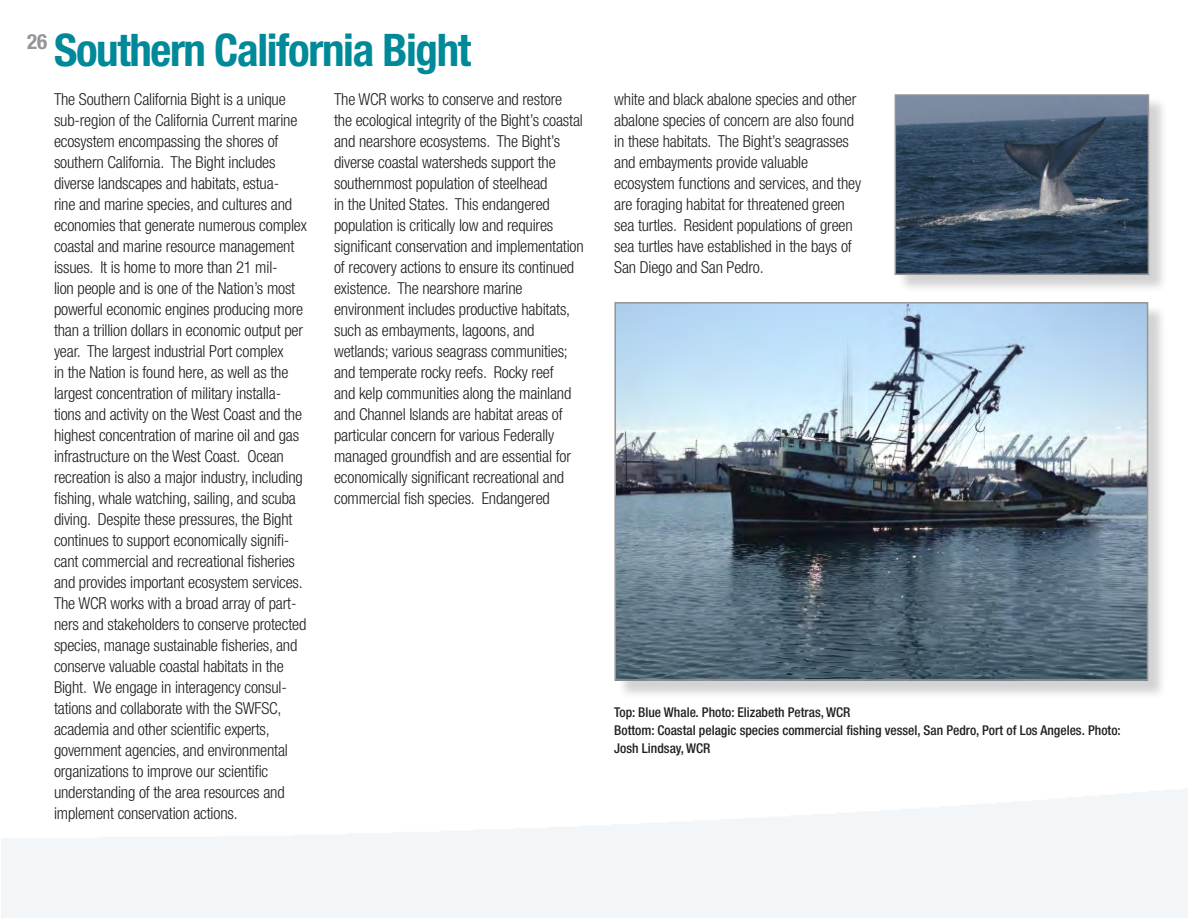
<style>
.page{position:relative;width:1188px;height:918px;background:#fff}
.page>*{position:absolute;margin:0;border:0;box-sizing:border-box;transform-origin:0 0}
.t1{font:700 condensed 45px "Helvetica Neue LT Std";letter-spacing:-.03em;color:#008998}
.t2{font:700 condensed 21px "Helvetica Neue LT Std";color:#939598}
.t3{font:300 condensed 16.5px/21px "Helvetica Neue LT Std";letter-spacing:-.01em;color:#231f20}
.compressed_bullets{font:500 condensed 13.5px/18px "Helvetica Neue LT Std";color:#231f20}
</style>
<div class="page">
<div style="left:897px;top:97px;width:271px;height:197px;background:#231f20;opacity:.2"></div>
<img style="left:898px;top:97px;width:248px;height:175px">
<div style="left:895px;top:94px;width:254px;height:181px;border:2px solid #939598"></div>
<div style="left:617px;top:304px;width:550px;height:396px;background:#231f20;opacity:.2"></div>
<img style="left:617px;top:305px;width:528px;height:373px">
<div style="left:614px;top:302px;width:534px;height:379px;border:2px solid #939598"></div>
<p class="t1" style="left:54px;top:23px;width:419px">Southern California Bight</p>
<p class="t3" style="left:54px;top:89px;width:254px">The Southern California Bight is a unique sub-region of the California Current marine ecosystem encompassing the shores of southern California. The Bight includes diverse landscapes and habitats, estua-<br>rine and marine species, and cultures and economies that generate numerous complex coastal and marine resource management issues. It is home to more than 21 mil-<br>lion people and is one of the Nation’s most powerful economic engines producing more than a trillion dollars in economic output per year. The largest industrial Port complex<br>in the Nation is found here, as well as the largest concentration of military installa&shy;tions and activity on the West Coast and the highest concentration of marine oil and gas infrastructure on the West Coast. Ocean recreation is also a major industry, including fishing, whale watching, sailing, and scuba diving. Despite these pressures, the Bight continues to support economically signifi&shy;cant commercial and recreational fisheries and provides important ecosystem services.<br>The WCR works with a broad array of part&shy;ners and stakeholders to conserve protected species, manage sustainable fisheries, and conserve valuable coastal habitats in the Bight. We engage in interagency consul&shy;tations and collaborate with the SWFSC, academia and other scientific experts, government agencies, and environmental organizations to improve our scientific understanding of the area resources and implement conservation actions.</p>
<p class="t3" style="left:334px;top:89px;width:251px">The WCR works to conserve and restore the ecological integrity of the Bight’s coastal and nearshore ecosystems. The Bight’s diverse coastal watersheds support the southernmost population of steelhead<br>in the United States. This endangered population is critically low and requires significant conservation and implementation of recovery actions to ensure its continued existence. The nearshore marine environment includes productive habitats, such as embayments, lagoons, and wetlands; various seagrass communities; and temperate rocky reefs. Rocky reef<br>and kelp communities along the mainland and Channel Islands are habitat areas of particular concern for various Federally managed groundfish and are essential for economically significant recreational and commercial fish species. Endangered</p>
<p class="t3" style="left:614px;top:89px;width:248px">white and black abalone species and other abalone species of concern are also found in these habitats. The Bight’s seagrasses and embayments provide valuable ecosystem functions and services, and they are foraging habitat for threatened green sea turtles. Resident populations of green sea turtles have established in the bays of San Diego and San Pedro.</p>
<p class="t2" style="left:27px;top:29px;width:22px">26</p>
<p class="compressed_bullets" style="left:614px;top:703px;width:238px">Top: Blue Whale. Photo: Elizabeth Petras, WCR</p>
<p class="compressed_bullets" style="left:614px;top:721px;width:508px">Bottom: Coastal pelagic species commercial fishing vessel, San Pedro, Port of Los Angeles. Photo:<br>Josh Lindsay, WCR</p>
</div>
